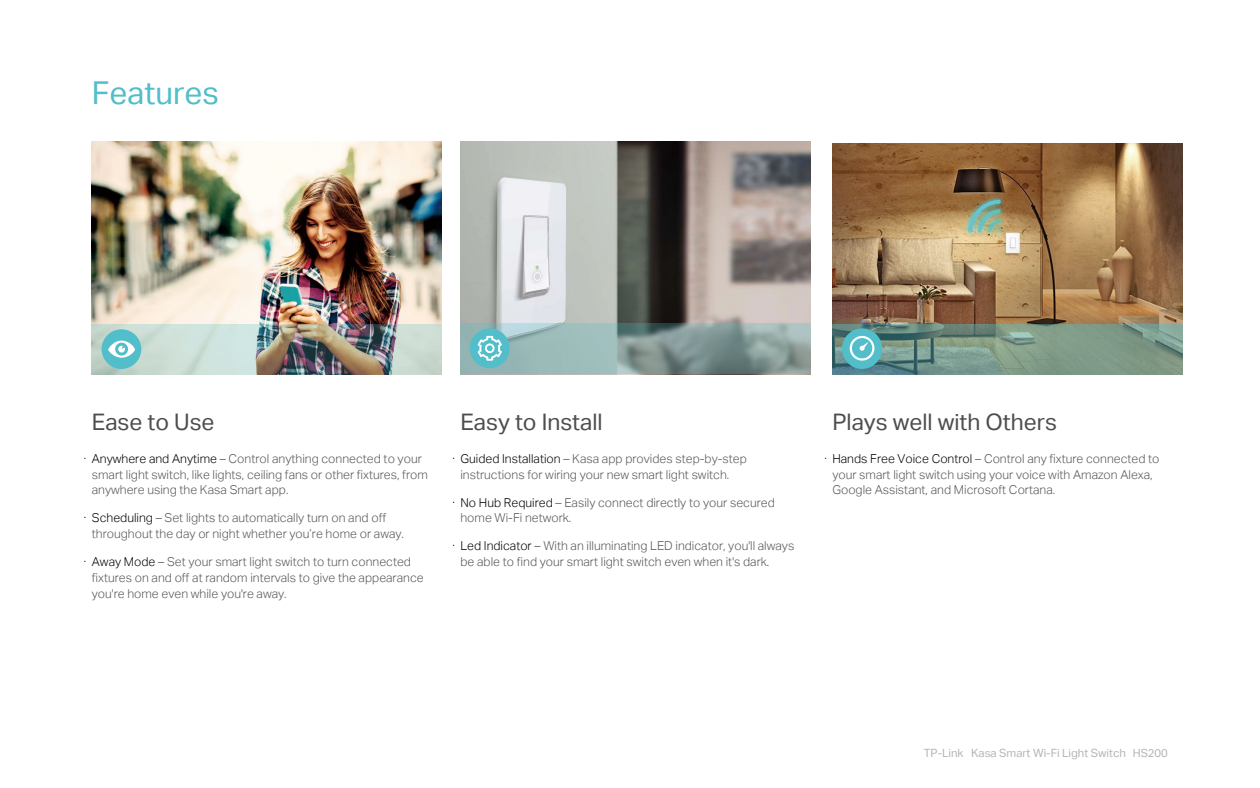
<style>
.page{position:relative;width:1260px;height:788px;background:#fff}
.page>*{position:absolute;margin:0;border:0;box-sizing:border-box;transform-origin:0 0}
.t1{font:31.5px "TP Link Aktiv Regular";color:#51beca}
.t2{font:22.75px "TP Link Aktiv Regular";color:#4d4d4d}
.t3{font:12.25px/15.8px "TP Link Aktiv Light";color:#585757}
.t4{font:11.38px "TP Link Aktiv Regular";color:#b5b5b5}
.s1{color:#060001}
.s2{font-size:11.2px}
</style>
<div class="page">
<img style="left:92px;top:141px;width:350px;height:183px">
<img style="left:832px;top:144px;width:351px;height:180px">
<svg style="left:832px;top:324px;width:351px;height:50px;background:#769486"></svg>
<div style="left:842px;top:328px;width:40px;height:40px;background:#51beca;border-radius:50%"></div>
<svg style="left:850px;top:336px;width:24px;height:25px"></svg>
<img style="left:460px;top:141px;width:350px;height:233px">
<svg style="left:460px;top:323px;width:351px;height:50px;background:#8ba4a2"></svg>
<div style="left:470px;top:328px;width:40px;height:40px;background:#51beca;border-radius:50%"></div>
<svg style="left:478px;top:336px;width:24px;height:24px"></svg>
<img style="left:92px;top:324px;width:350px;height:50px">
<div style="left:102px;top:329px;width:39px;height:40px;background:#51beca;border-radius:50%"></div>
<svg style="left:108px;top:340px;width:27px;height:17px"></svg>
<h1 class="t1" style="left:92px;top:75px;width:129px">Features</h1>
<h2 class="t2" style="left:92px;top:408px;width:124px">Ease to Use</h2>
<p class="t3" style="left:92px;top:450px;width:338px;text-indent:-8px"><span class="s1">· Anywhere and Anytime</span> – Control anything connected to your smart light switch, like lights, ceiling fans or other fixtures, from anywhere using the Kasa Smart app.</p>
<p class="t3" style="left:92px;top:510px;width:314px;text-indent:-8px"><span class="s1">· Scheduling</span> – Set lights to automatically turn on and off throughout the day or night whether you’re home or away.</p>
<p class="t3" style="left:92px;top:554px;width:333px;text-indent:-8px"><span class="s1">· Away Mode</span> – Set your smart light switch to turn connected fixtures on and off at random intervals to give the appearance you're home even while you're away.</p>
<h2 class="t2" style="left:460px;top:408px;width:144px">Easy to Install</h2>
<p class="t3" style="left:460px;top:450px;width:288px;text-indent:-8px"><span class="s1">· Guided Installation</span> – Kasa app provides step-by-step instructions for wiring your new smart light switch.</p>
<p class="t3" style="left:460px;top:494px;width:316px;text-indent:-8px"><span class="s1">· No Hub Required</span> – Easily connect directly to your secured home Wi-Fi network.</p>
<p class="t3" style="left:460px;top:538px;width:335px;text-indent:-8px"><span class="s1">· Led Indicator</span> – With an illuminating LED indicator, you'll always be able to find your smart light switch even when it's dark.</p>
<h2 class="t2" style="left:832px;top:408px;width:226px">Plays well with Others</h2>
<p class="t3" style="left:832px;top:450px;width:329px;text-indent:-8px"><span class="s1">· Hands Free Voice Control</span> – Control any fixture connected to your smart light switch using your voice with Amazon Alexa,<br>Google Assistant, and Microsoft Cortana.</p>
<p class="t4" style="left:924px;top:746px;width:246px">TP-Link Kasa Smart Wi-Fi Light Switch <span class="s2">HS200</span></p>
</div>
